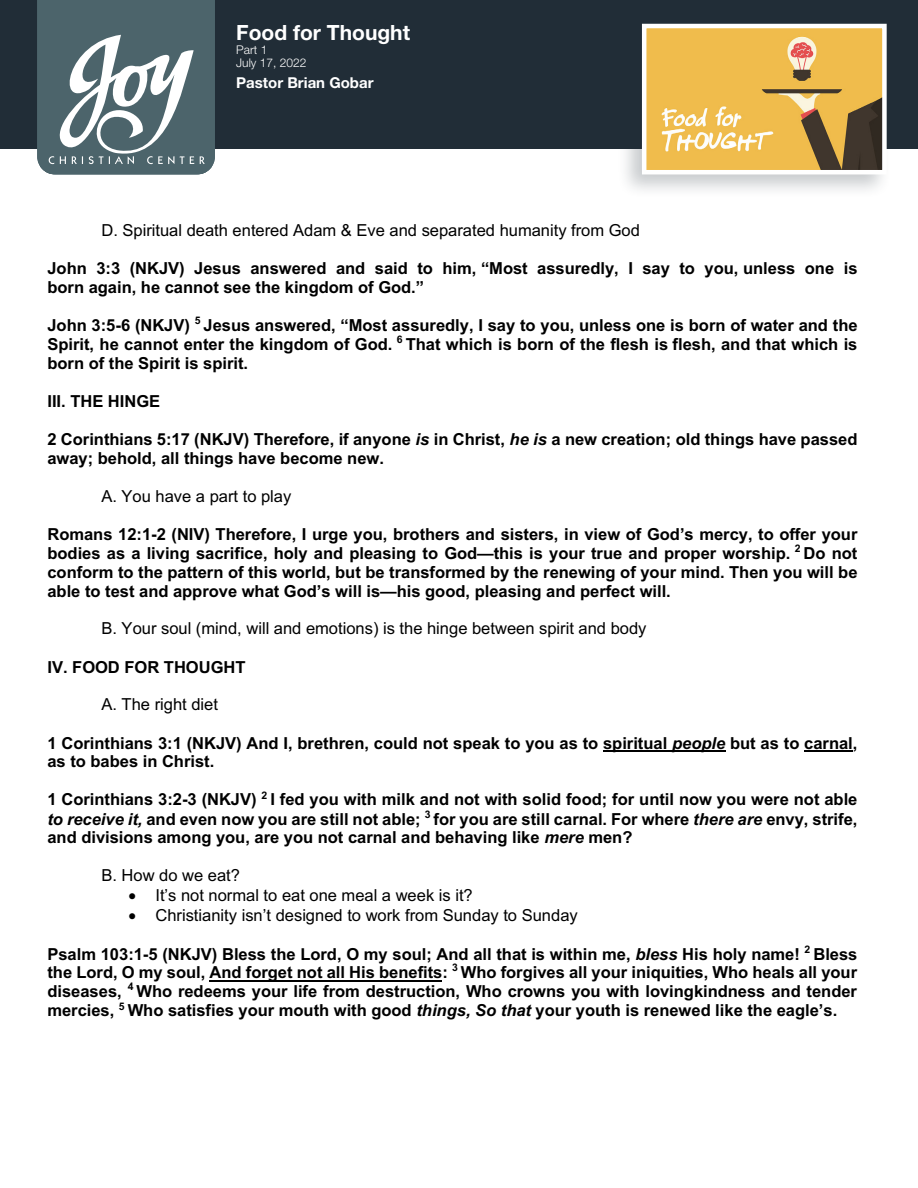
<style>
.page{position:relative;width:918px;height:1188px;background:#fff}
.page>*{position:absolute;margin:0;border:0;box-sizing:border-box;transform-origin:0 0}
.t1{font:700 21px "Helvetica Neue LT";color:#fff}
.t2{font:700 16.5px/18.9px "Arial";color:#000;text-align:justify}
.t3{font:16.5px "Arial";color:#000}
.t4{font:700 15px "Helvetica Neue LT";color:#fff}
.t5{font:300 12px/13.5px "Helvetica Neue LT";color:#fff}
.s1{font-style:italic}
</style>
<div class="page">
<hr style="left:603px;top:750px;width:122px;height:2px;background:#000">
<hr style="left:804px;top:750px;width:49px;height:2px;background:#000">
<hr style="left:209px;top:980px;width:233px;height:2px;background:#000">
<div style="left:0;top:0;width:918px;height:149px;background:#212d37"></div>
<div style="left:617px;top:18px;width:276px;height:181px;background:#212d37;opacity:.25"></div>
<svg style="left:640px;top:22px;width:249px;height:155px;background:#d9b364"></svg>
<svg style="left:37px;top:0;width:178px;height:174px;background:#6c7f85"></svg>
<p class="t1" style="left:236px;top:20px;width:175px">Food for Thought</p>
<p class="t5" style="left:236px;top:42px;width:72px">Part 1<br>July 17, 2022</p>
<p class="t4" style="left:236px;top:74px;width:139px">Pastor Brian Gobar</p>
<p class="t3" style="left:101px;top:219px;width:540px">D. Spiritual death entered Adam &amp; Eve and separated humanity from God</p>
<p class="t2" style="left:47px;top:259px;width:812px">John 3:3 (NKJV) Jesus answered and said to him, “Most assuredly, I say to you, unless one is born again, he cannot see the kingdom of God.”</p>
<p class="t2" style="left:47px;top:316px;width:812px">John 3:5-6 (NKJV) <sup>5</sup> Jesus answered, “Most assuredly, I say to you, unless one is born of water and the Spirit, he cannot enter the kingdom of God. <sup>6</sup> That which is born of the flesh is flesh, and that which is born of the Spirit is spirit.</p>
<p class="t2" style="left:47px;top:392px;width:114px">III. THE HINGE</p>
<p class="t2" style="left:47px;top:430px;width:812px">2 Corinthians 5:17 (NKJV) Therefore, if anyone <span class="s1">is</span> in Christ, <span class="s1">he is</span> a new creation; old things have passed away; behold, all things have become new.</p>
<p class="t3" style="left:101px;top:485px;width:191px">A. You have a part to play</p>
<p class="t2" style="left:47px;top:525px;width:812px">Romans 12:1-2 (NIV) Therefore, I urge you, brothers and sisters, in view of God’s mercy, to offer your bodies as a living sacrifice, holy and pleasing to God—this is your true and proper worship. <sup>2</sup> Do not conform to the pattern of this world, but be transformed by the renewing of your mind. Then you will be able to test and approve what God’s will is—his good, pleasing and perfect will.</p>
<p class="t3" style="left:101px;top:617px;width:547px">B. Your soul (mind, will and emotions) is the hinge between spirit and body</p>
<p class="t2" style="left:47px;top:658px;width:200px">IV. FOOD FOR THOUGHT</p>
<p class="t3" style="left:101px;top:693px;width:118px">A. The right diet</p>
<p class="t2" style="left:47px;top:734px;width:812px">1 Corinthians 3:1 (NKJV) And I, brethren, could not speak to you as to spiritual <span class="s1">people</span> but as to carnal, as to babes in Christ.</p>
<p class="t2" style="left:47px;top:790px;width:812px">1 Corinthians 3:2-3 (NKJV) <sup>2</sup> I fed you with milk and not with solid food; for until now you were not able <span class="s1">to receive it,</span> and even now you are still not able; <sup>3</sup> for you are still carnal. For where <span class="s1">there are</span> envy, strife, and divisions among you, are you not carnal and behaving like <span class="s1">mere</span> men?</p>
<p class="t3" style="left:101px;top:864px;width:140px">B. How do we eat?</p>
<p class="t3" style="left:128px;top:884px;width:346px">• It’s not normal to eat one meal a week is it?</p>
<p class="t3" style="left:128px;top:904px;width:451px">• Christianity isn’t designed to work from Sunday to Sunday</p>
<p class="t2" style="left:47px;top:944px;width:812px">Psalm 103:1-5 (NKJV) Bless the Lord, O my soul; And all that is within me, <span class="s1">bless</span> His holy name! <sup>2</sup> Bless the Lord, O my soul, And forget not all His benefits: <sup>3</sup> Who forgives all your iniquities, Who heals all your diseases, <sup>4</sup> Who redeems your life from destruction, Who crowns you with lovingkindness and tender mercies, <sup>5</sup> Who satisfies your mouth with good <span class="s1">things, So that</span> your youth is renewed like the eagle’s.</p>
</div>
